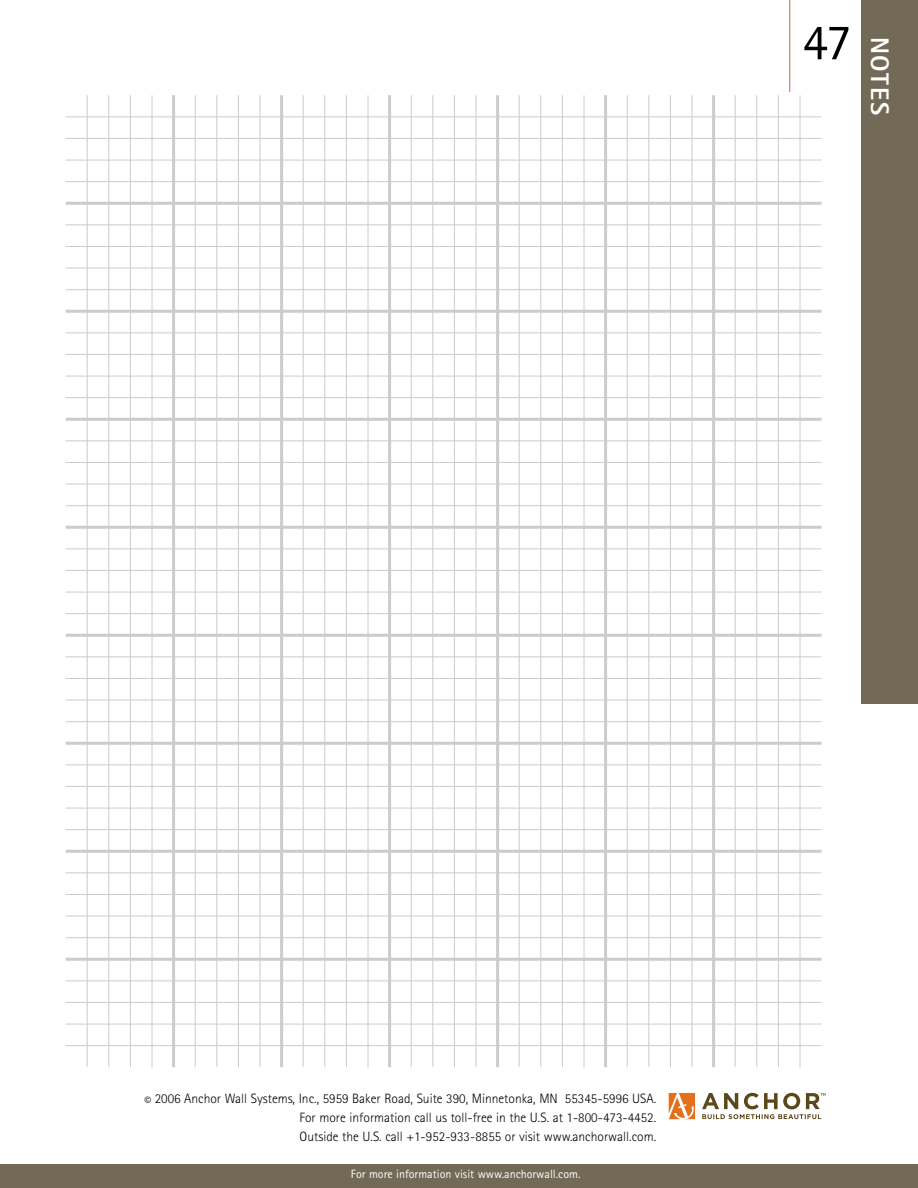
<style>
.page{position:relative;width:918px;height:1188px;background:#fff}
.page>*{position:absolute;margin:0;border:0;box-sizing:border-box;transform-origin:0 0}
.t1{font:51px "Rotis Sans Serif";color:#000}
.t2{font:800 25.5px "Rotis Sans Serif";letter-spacing:.065em;color:#fff}
.t3{font:300 13.5px/18.8px "Rotis Sans Serif";color:#000;text-align:justify}
.t4{font:12px "Rotis Sans Serif";color:#fff}
</style>
<div class="page">
<div style="left:0;top:1164px;width:918px;height:24px;background:#726957"></div>
<div style="left:862px;top:0;width:56px;height:704px;background:#726957"></div>
<svg style="left:669px;top:1093px;width:26px;height:26px"></svg>
<svg style="left:702px;top:1093px;width:123px;height:26px"></svg>
<hr style="left:172px;top:95px;width:3px;height:972px;background:#ccc">
<hr style="left:280px;top:95px;width:3px;height:972px;background:#ccc">
<hr style="left:388px;top:95px;width:3px;height:972px;background:#ccc">
<hr style="left:496px;top:95px;width:3px;height:972px;background:#ccc">
<hr style="left:604px;top:95px;width:3px;height:972px;background:#ccc">
<hr style="left:712px;top:95px;width:3px;height:972px;background:#ccc">
<hr style="left:66px;top:202px;width:756px;height:3px;background:#ccc">
<hr style="left:66px;top:310px;width:756px;height:3px;background:#ccc">
<hr style="left:66px;top:418px;width:756px;height:3px;background:#ccc">
<hr style="left:66px;top:526px;width:756px;height:3px;background:#ccc">
<hr style="left:66px;top:634px;width:756px;height:3px;background:#ccc">
<hr style="left:66px;top:742px;width:756px;height:3px;background:#ccc">
<hr style="left:66px;top:850px;width:756px;height:3px;background:#ccc">
<hr style="left:66px;top:958px;width:756px;height:3px;background:#ccc">
<hr style="left:66px;top:116px;width:756px;height:1px;background:#ccc">
<hr style="left:66px;top:138px;width:756px;height:1px;background:#ccc">
<hr style="left:66px;top:160px;width:756px;height:1px;background:#ccc">
<hr style="left:66px;top:181px;width:756px;height:1px;background:#ccc">
<hr style="left:66px;top:224px;width:756px;height:1px;background:#ccc">
<hr style="left:66px;top:246px;width:756px;height:1px;background:#ccc">
<hr style="left:66px;top:268px;width:756px;height:1px;background:#ccc">
<hr style="left:66px;top:289px;width:756px;height:1px;background:#ccc">
<hr style="left:66px;top:332px;width:756px;height:1px;background:#ccc">
<hr style="left:66px;top:354px;width:756px;height:1px;background:#ccc">
<hr style="left:66px;top:376px;width:756px;height:1px;background:#ccc">
<hr style="left:66px;top:397px;width:756px;height:1px;background:#ccc">
<hr style="left:66px;top:440px;width:756px;height:1px;background:#ccc">
<hr style="left:66px;top:462px;width:756px;height:1px;background:#ccc">
<hr style="left:66px;top:484px;width:756px;height:1px;background:#ccc">
<hr style="left:66px;top:505px;width:756px;height:1px;background:#ccc">
<hr style="left:66px;top:548px;width:756px;height:1px;background:#ccc">
<hr style="left:66px;top:570px;width:756px;height:1px;background:#ccc">
<hr style="left:66px;top:592px;width:756px;height:1px;background:#ccc">
<hr style="left:66px;top:613px;width:756px;height:1px;background:#ccc">
<hr style="left:66px;top:656px;width:756px;height:1px;background:#ccc">
<hr style="left:66px;top:678px;width:756px;height:1px;background:#ccc">
<hr style="left:66px;top:700px;width:756px;height:1px;background:#ccc">
<hr style="left:66px;top:721px;width:756px;height:1px;background:#ccc">
<hr style="left:66px;top:764px;width:756px;height:1px;background:#ccc">
<hr style="left:66px;top:786px;width:756px;height:1px;background:#ccc">
<hr style="left:66px;top:808px;width:756px;height:1px;background:#ccc">
<hr style="left:66px;top:829px;width:756px;height:1px;background:#ccc">
<hr style="left:66px;top:872px;width:756px;height:1px;background:#ccc">
<hr style="left:66px;top:894px;width:756px;height:1px;background:#ccc">
<hr style="left:66px;top:916px;width:756px;height:1px;background:#ccc">
<hr style="left:66px;top:937px;width:756px;height:1px;background:#ccc">
<hr style="left:66px;top:980px;width:756px;height:1px;background:#ccc">
<hr style="left:66px;top:1002px;width:756px;height:1px;background:#ccc">
<hr style="left:66px;top:1024px;width:756px;height:1px;background:#ccc">
<hr style="left:66px;top:1045px;width:756px;height:1px;background:#ccc">
<hr style="left:87px;top:95px;width:1px;height:972px;background:#ccc">
<hr style="left:108px;top:95px;width:1px;height:972px;background:#ccc">
<hr style="left:130px;top:95px;width:1px;height:972px;background:#ccc">
<hr style="left:152px;top:95px;width:1px;height:972px;background:#ccc">
<hr style="left:195px;top:95px;width:1px;height:972px;background:#ccc">
<hr style="left:216px;top:95px;width:1px;height:972px;background:#ccc">
<hr style="left:238px;top:95px;width:1px;height:972px;background:#ccc">
<hr style="left:260px;top:95px;width:1px;height:972px;background:#ccc">
<hr style="left:303px;top:95px;width:1px;height:972px;background:#ccc">
<hr style="left:324px;top:95px;width:1px;height:972px;background:#ccc">
<hr style="left:346px;top:95px;width:1px;height:972px;background:#ccc">
<hr style="left:368px;top:95px;width:1px;height:972px;background:#ccc">
<hr style="left:411px;top:95px;width:1px;height:972px;background:#ccc">
<hr style="left:432px;top:95px;width:1px;height:972px;background:#ccc">
<hr style="left:454px;top:95px;width:1px;height:972px;background:#ccc">
<hr style="left:476px;top:95px;width:1px;height:972px;background:#ccc">
<hr style="left:519px;top:95px;width:1px;height:972px;background:#ccc">
<hr style="left:540px;top:95px;width:1px;height:972px;background:#ccc">
<hr style="left:562px;top:95px;width:1px;height:972px;background:#ccc">
<hr style="left:584px;top:95px;width:1px;height:972px;background:#ccc">
<hr style="left:627px;top:95px;width:1px;height:972px;background:#ccc">
<hr style="left:648px;top:95px;width:1px;height:972px;background:#ccc">
<hr style="left:670px;top:95px;width:1px;height:972px;background:#ccc">
<hr style="left:692px;top:95px;width:1px;height:972px;background:#ccc">
<hr style="left:735px;top:95px;width:1px;height:972px;background:#ccc">
<hr style="left:756px;top:95px;width:1px;height:972px;background:#ccc">
<hr style="left:778px;top:95px;width:1px;height:972px;background:#ccc">
<hr style="left:800px;top:95px;width:1px;height:972px;background:#ccc">
<hr style="left:789px;top:0;width:1px;height:92px;background:#b8744f">
<h1 class="t1" style="left:802px;top:24px;width:51px">47</h1>
<h2 class="t2" style="left:889px;top:37px;width:80px;rotate:90deg">NOTES</h2>
<p class="t3" style="left:300px;top:1091px;width:358px;text-indent:-155px">© 2006 Anchor Wall Systems, Inc., 5959 Baker Road, Suite 390, Minnetonka, MN 55345-5996 USA.<br>For more information call us toll-free in the U.S. at 1-800-473-4452.<br>Outside the U.S. call +1-952-933-8855 or visit www.anchorwall.com.</p>
<p class="t4" style="left:351px;top:1170px;width:231px">For more information visit www.anchorwall.com.</p>
</div>
